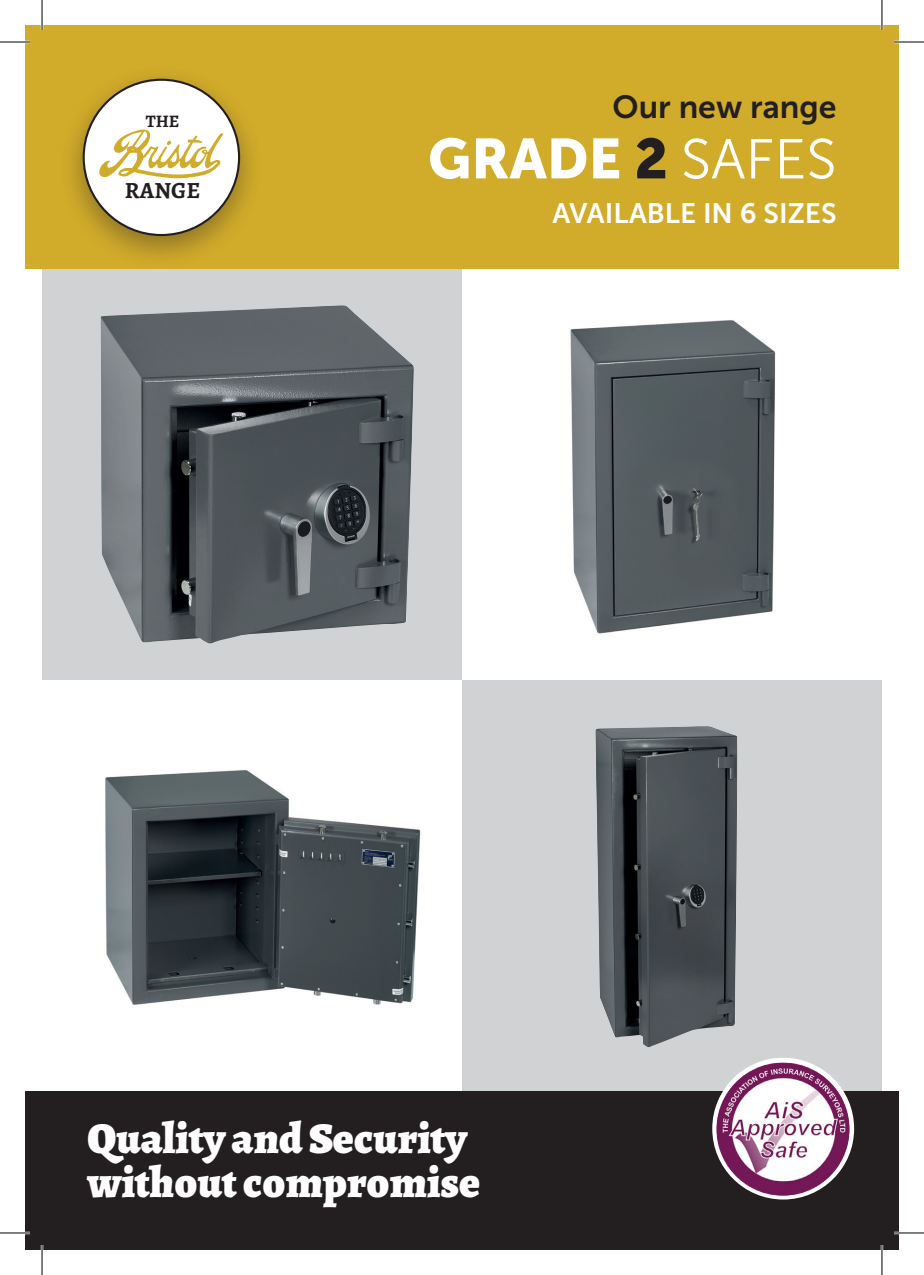
<style>
.page{position:relative;width:924px;height:1275px;background:#fff}
.page>*{position:absolute;margin:0;border:0;box-sizing:border-box;transform-origin:0 0}
.t1{font:56px "Museo Sans 900";color:#fff}
.t2{font:44px/44px "Alegreya";color:#fff}
.t3{font:32px "Museo Sans 700";color:#231f20}
.t4{font:28px "Museo Sans 700";color:#fff}
.t5{font:23.2px "Alegreya";color:#231f20}
.t6{font:17.6px "Alegreya";color:#231f20}
.s1{color:#231f20}
.s2{font-family:"Museo Sans 300"}
</style>
<div class="page">
<div style="left:42px;top:269px;width:420px;height:411px;background:#d1d2d4"></div>
<img style="left:101px;top:305px;width:312px;height:338px">
<img style="left:105px;top:770px;width:316px;height:235px">
<img style="left:570px;top:320px;width:206px;height:314px">
<div style="left:462px;top:680px;width:419px;height:411px;background:#d1d2d4"></div>
<img style="left:595px;top:726px;width:142px;height:321px">
<div style="left:25px;top:25px;width:873px;height:244px;background:#d1ab2a"></div>
<div style="left:59px;top:65px;width:205px;height:204px;background:#231f20;opacity:.4"></div>
<div style="left:84px;top:80px;width:155px;height:155px;background:#fff;border-radius:50%"></div>
<svg style="left:99px;top:129px;width:125px;height:49px"></svg>
<div style="left:25px;top:1091px;width:873px;height:159px;background:#231f20"></div>
<svg style="left:712px;top:1057px;width:141px;height:142px"></svg>
<img style="left:716px;top:1062px;width:133px;height:133px">
<hr style="left:0;top:41px;width:30px;height:2px;background:#fff">
<hr style="left:893px;top:41px;width:30px;height:2px;background:#fff">
<hr style="left:0;top:1231px;width:30px;height:3px;background:#fff">
<hr style="left:893px;top:1231px;width:30px;height:3px;background:#fff">
<hr style="left:41px;top:0;width:2px;height:30px;background:#fff">
<hr style="left:41px;top:1245px;width:2px;height:30px;background:#fff">
<hr style="left:880px;top:0;width:2px;height:30px;background:#fff">
<hr style="left:880px;top:1245px;width:2px;height:30px;background:#fff">
<hr style="left:0;top:42px;width:30px;height:1px;background:#000">
<hr style="left:893px;top:42px;width:30px;height:1px;background:#000">
<hr style="left:0;top:1232px;width:30px;height:1px;background:#000">
<hr style="left:893px;top:1232px;width:30px;height:1px;background:#000">
<hr style="left:42px;top:0;width:1px;height:30px;background:#000">
<hr style="left:42px;top:1245px;width:1px;height:30px;background:#000">
<hr style="left:881px;top:0;width:1px;height:30px;background:#000">
<hr style="left:881px;top:1245px;width:1px;height:30px;background:#000">
<p class="t6" style="left:146px;top:110px;width:35px">THE</p>
<p class="t5" style="left:125px;top:176px;width:77px">RANGE</p>
<p class="t3" style="left:612px;top:89px;width:225px">Our new range</p>
<p class="t1" style="left:428px;top:127px;width:410px">GRADE <span class="s1">2</span> <span class="s2">SAFES</span></p>
<p class="t4" style="left:552px;top:198px;width:285px">AVAILABLE IN 6 SIZES</p>
<p class="t2" style="left:87px;top:1116px;width:394px">Quality and Security without compromise</p>
</div>
